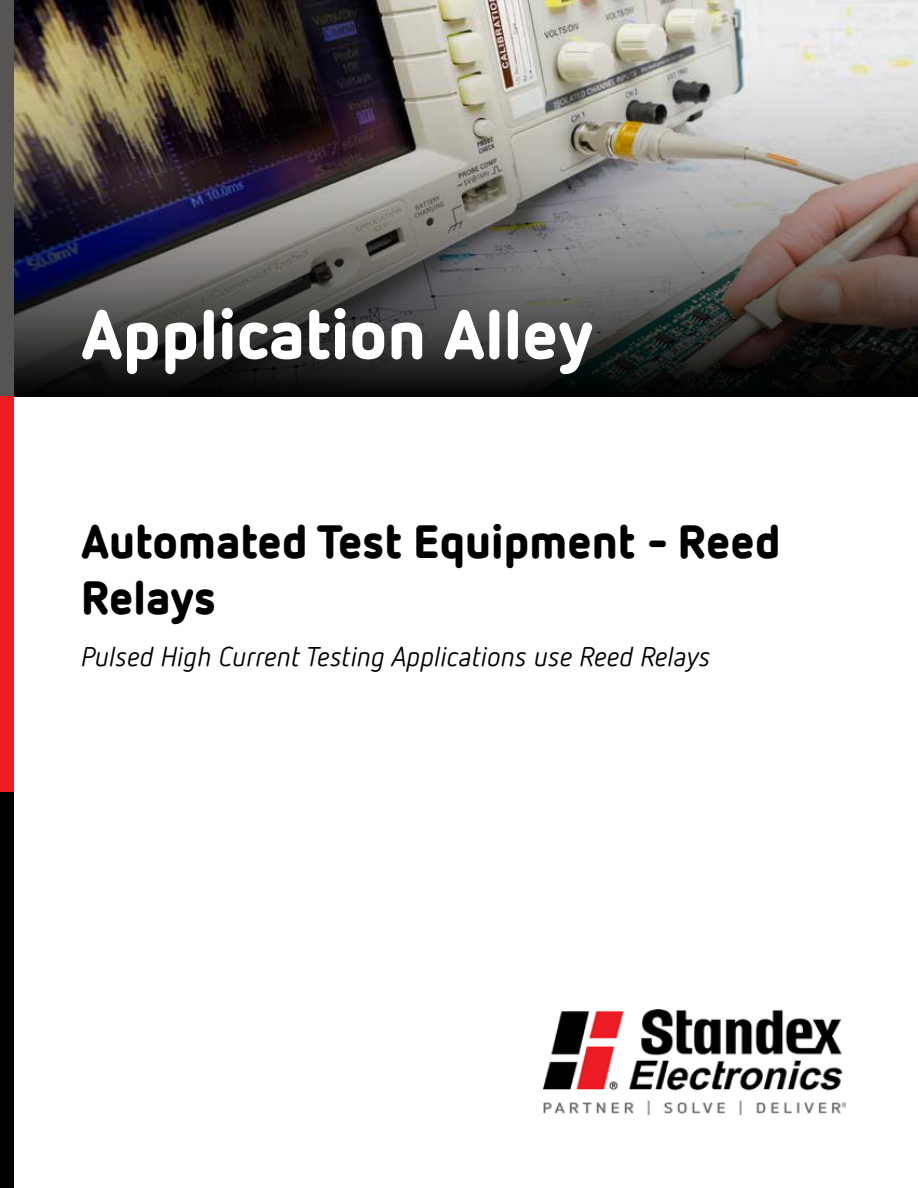
<style>
.page{position:relative;width:918px;height:1188px;background:#fff}
.page>*{position:absolute;margin:0;border:0;box-sizing:border-box;transform-origin:0 0}
.t1{font:900 69px "Netto Offc";color:#fff}
.t2{font:900 46.5px/55.8px "Netto Offc";color:#000}
.t3{font:italic 27px "Netto Offc";color:#000}
</style>
<div class="page">
<img style="left:543px;top:1009px;width:303px;height:105px">
<img style="left:14px;top:0;width:904px;height:396px">
<div style="left:0;top:396px;width:14px;height:396px;background:#ed1d24"></div>
<div style="left:0;top:792px;width:14px;height:396px;background:#000"></div>
<div style="left:0;top:0;width:14px;height:396px;background:#575454"></div>
<h1 class="t1" style="left:81px;top:290px;width:514px">Application Alley</h1>
<h2 class="t2" style="left:81px;top:512px;width:701px">Automated Test Equipment - Reed<br>Relays</h2>
<p class="t3" style="left:81px;top:640px;width:631px">Pulsed High Current Testing Applications use Reed Relays</p>
</div>
